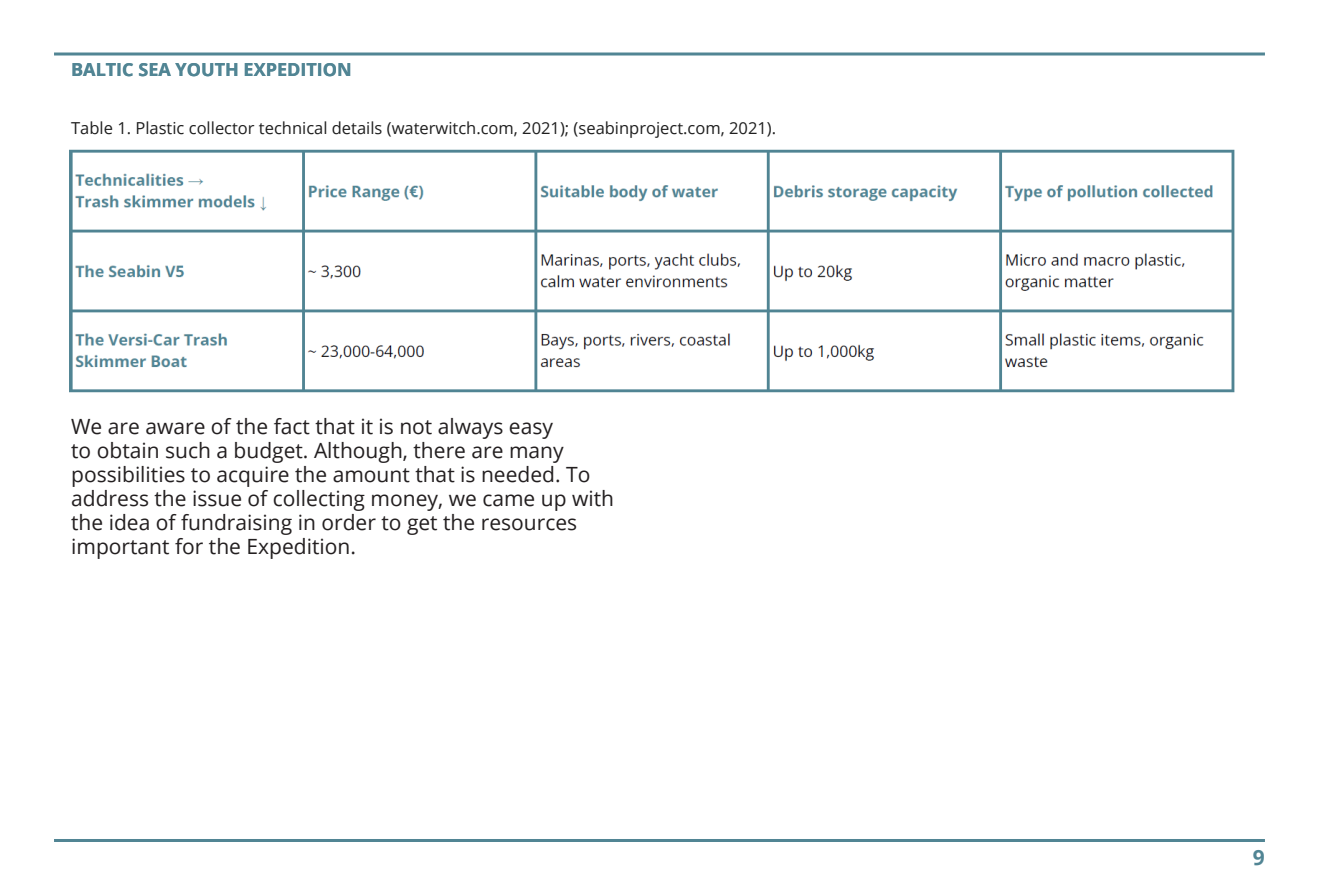
<style>
.page{position:relative;width:1319px;height:893px;background:#fff}
.page>*{position:absolute;margin:0;border:0;box-sizing:border-box;transform-origin:0 0}
.t1{font:21px/24px "Open Sans";color:#231f20}
.t2{font:700 21px "Open Sans";color:#518594}
.t3{font:700 18px "Open Sans";color:#518594}
.t4{font:16.5px "Open Sans";color:#1f1f1f}
</style>
<div class="page">
<hr style="left:54px;top:53px;width:1210px;height:3px;background:#518594">
<hr style="left:54px;top:839px;width:1210px;height:3px;background:#518594">
<img style="left:69px;top:149px;width:1166px;height:244px">
<p class="t3" style="left:71px;top:57px;width:282px">BALTIC SEA YOUTH EXPEDITION</p>
<p class="t4" style="left:71px;top:116px;width:706px">Table 1. Plastic collector technical details (waterwitch.com, 2021); (seabinproject.com, 2021).</p>
<p class="t1" style="left:71px;top:414px;width:544px">We are aware of the fact that it is not always easy<br>to obtain such a budget. Although, there are many possibilities to acquire the amount that is needed. To address the issue of collecting money, we came up with the idea of fundraising in order to get the resources important for the Expedition.</p>
<p class="t2" style="left:1252px;top:843px;width:13px">9</p>
</div>
